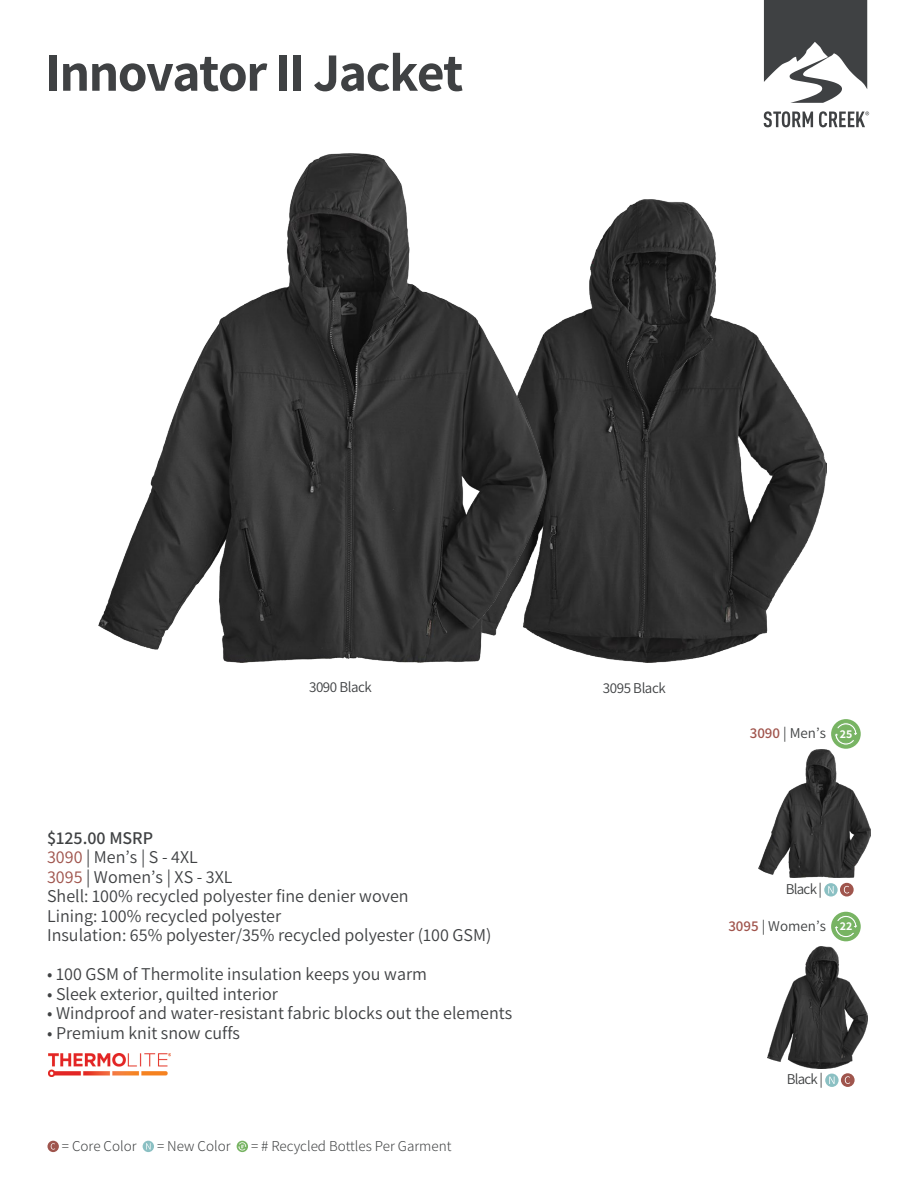
<style>
.page{position:relative;width:918px;height:1188px;background:#fff}
.page>*{position:absolute;margin:0;border:0;box-sizing:border-box;transform-origin:0 0}
.t1{font:700 54px "Assistant";letter-spacing:-.03em;color:#3f4143}
.t2{font:18px/19.5px "Assistant";color:#3f4143}
.t3{font:300 15px "Assistant";color:#3f4142}
.t4{font:15px "Assistant";letter-spacing:-.05em;color:#3f4142}
.t5{font:15px "Assistant";letter-spacing:-.03em;color:#3f4143}
.s1{font-weight:600}
.s2{color:#9f544c}
.s3{font-weight:600;color:#a0544c}
.s4{font-weight:700;font-size:12px;color:#fff}
</style>
<div class="page">
<img style="left:767px;top:947px;width:101px;height:122px">
<svg style="left:764px;top:0;width:103px;height:103px"></svg>
<svg style="left:764px;top:111px;width:49px;height:16px"></svg>
<svg style="left:819px;top:111px;width:50px;height:16px"></svg>
<svg style="left:831px;top:719px;width:30px;height:30px"></svg>
<svg style="left:832px;top:722px;width:28px;height:24px"></svg>
<div style="left:831px;top:912px;width:30px;height:29px;background:#78b463;border-radius:50%"></div>
<svg style="left:832px;top:914px;width:28px;height:24px"></svg>
<svg style="left:47px;top:1141px;width:12px;height:11px"></svg>
<svg style="left:51px;top:1143px;width:4px;height:7px"></svg>
<div style="left:143px;top:1141px;width:11px;height:11px;background:#8bc0c3;border-radius:50%"></div>
<svg style="left:146px;top:1143px;width:5px;height:7px"></svg>
<svg style="left:237px;top:1141px;width:11px;height:11px"></svg>
<svg style="left:238px;top:1142px;width:9px;height:8px"></svg>
<img style="left:547px;top:199px;width:279px;height:463px">
<img style="left:98px;top:154px;width:449px;height:508px">
<img style="left:758px;top:750px;width:112px;height:127px">
<div style="left:824px;top:883px;width:14px;height:14px;background:#8bc0c3;border-radius:50%"></div>
<svg style="left:828px;top:886px;width:6px;height:8px"></svg>
<svg style="left:840px;top:883px;width:14px;height:14px"></svg>
<svg style="left:844px;top:886px;width:5px;height:7px"></svg>
<svg style="left:825px;top:1074px;width:14px;height:13px"></svg>
<svg style="left:829px;top:1077px;width:6px;height:7px"></svg>
<div style="left:841px;top:1073px;width:14px;height:14px;background:#9f554d;border-radius:50%"></div>
<svg style="left:845px;top:1076px;width:5px;height:8px"></svg>
<img style="left:49px;top:1053px;width:122px;height:24px">
<h1 class="t1" style="left:45px;top:36px;width:420px">Innovator II Jacket</h1>
<p class="t5" style="left:309px;top:677px;width:64px">3090 Black</p>
<p class="t2" style="left:47px;top:827px;width:446px"><span class="s1">$125.00 MSRP<br></span><span class="s2">3090</span> | Men’s | S - 4XL<br><span class="s2">3095</span> | Women’s | XS - 3XL<br>Shell: 100% recycled polyester fine denier woven<br>Lining: 100% recycled polyester<br>Insulation: 65% polyester/35% recycled polyester (100 GSM)</p>
<p class="t2" style="left:47px;top:964px;width:381px">• 100 GSM of Thermolite insulation keeps you warm</p>
<p class="t2" style="left:47px;top:983px;width:232px">• Sleek exterior, quilted interior</p>
<p class="t2" style="left:47px;top:1003px;width:467px">• Windproof and water-resistant fabric blocks out the elements</p>
<p class="t2" style="left:47px;top:1022px;width:194px">• Premium knit snow cuffs</p>
<p class="t3" style="left:62px;top:1135px;width:76px">= Core Color</p>
<p class="t3" style="left:157px;top:1135px;width:75px">= New Color</p>
<p class="t3" style="left:251px;top:1135px;width:202px">= # Recycled Bottles Per Garment</p>
<p class="t5" style="left:603px;top:678px;width:64px">3095 Black</p>
<p class="t4" style="left:750px;top:723px;width:104px"><span class="s3">3090</span> | Men’s <span class="s4">25</span></p>
<p class="t4" style="left:786px;top:878px;width:38px">Black |</p>
<p class="t4" style="left:728px;top:915px;width:125px"><span class="s3">3095</span> | Women’s <span class="s4">22</span></p>
<p class="t4" style="left:787px;top:1069px;width:38px">Black |</p>
</div>
